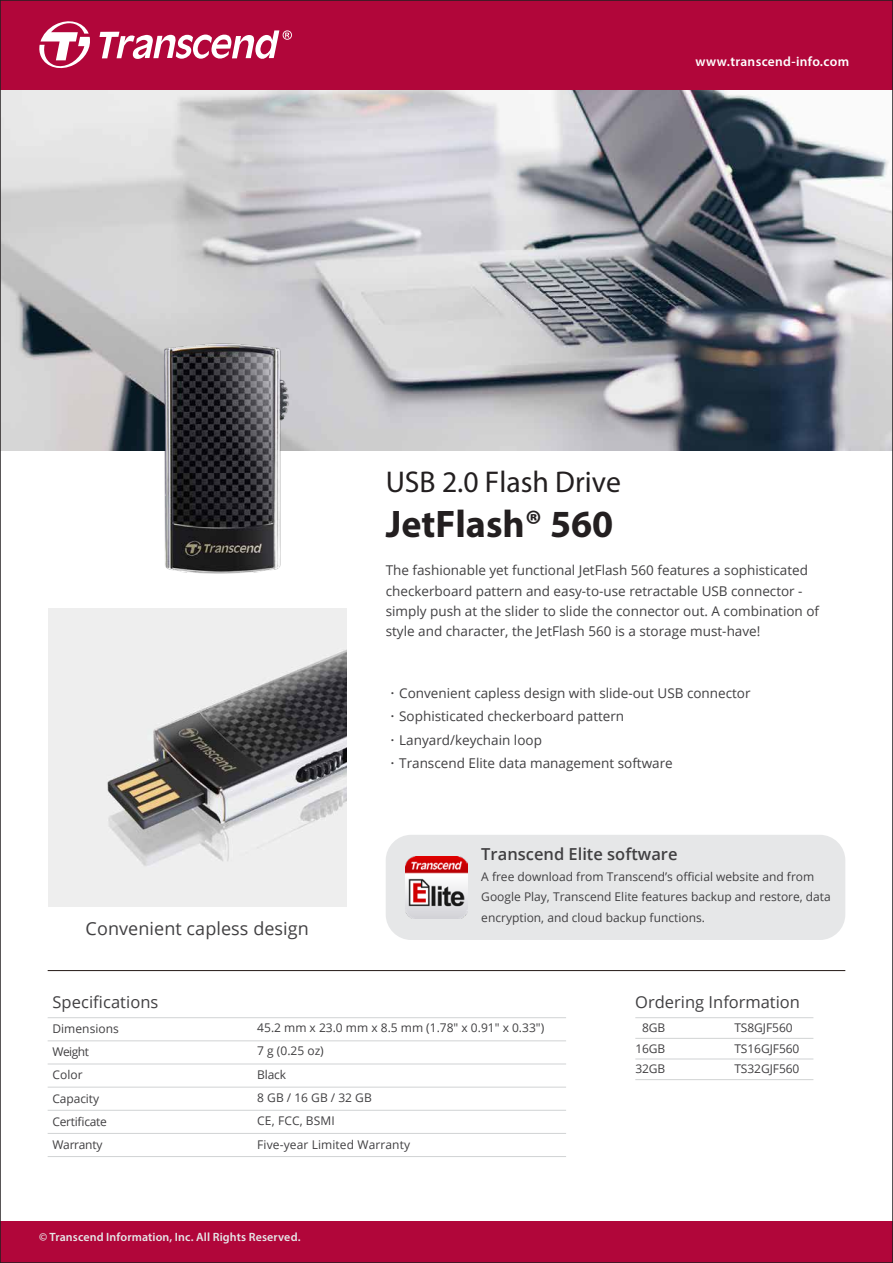
<style>
.page{position:relative;width:893px;height:1263px;background:#fff}
.page>*{position:absolute;margin:0;border:0;box-sizing:border-box;transform-origin:0 0}
.t1{font:700 38.55px "Myriad Pro";color:#231f20}
.t2{font:30.15px "Myriad Pro";color:#231f20}
.t3{font:18px "Open Sans";letter-spacing:.005em;color:#414042}
.t4{font:16.5px "Open Sans";color:#414042}
.t5{font:600 16.5px "Open Sans";color:#414042}
.t6{font:13.5px/20.2px "Open Sans";color:#414042}
.t7{font:600 13.5px "Myriad Pro";letter-spacing:.025em;color:#fff}
.t8{font:12px/23.1px "Open Sans";color:#414042}
.t9{font:600 12px "Myriad Pro";letter-spacing:.01em;color:#e6e7e8}
.t10{font:12px "Open Sans";letter-spacing:-.025em;color:#414042}
.s1{font-family:"Ping Fang TC";font-weight:500}
</style>
<div class="page">
<img style="left:3px;top:89px;width:887px;height:362px">
<hr style="left:48px;top:970px;width:797px;height:1px;background:#231815">
<hr style="left:635px;top:1017px;width:178px;height:1px;background:#d1d3d4">
<hr style="left:635px;top:1038px;width:178px;height:1px;background:#d1d3d4">
<hr style="left:635px;top:1058px;width:178px;height:1px;background:#d1d3d4">
<hr style="left:635px;top:1079px;width:178px;height:1px;background:#d1d3d4">
<div style="left:386px;top:835px;width:459px;height:105px;background:#e6e7e8;border-radius:26px"></div>
<img style="left:405px;top:856px;width:62px;height:62px">
<hr style="left:48px;top:1017px;width:518px;height:1px;background:#d1d3d4">
<hr style="left:48px;top:1040px;width:518px;height:1px;background:#d1d3d4">
<hr style="left:48px;top:1063px;width:518px;height:1px;background:#d1d3d4">
<hr style="left:48px;top:1087px;width:518px;height:1px;background:#d1d3d4">
<hr style="left:48px;top:1110px;width:518px;height:1px;background:#d1d3d4">
<hr style="left:48px;top:1133px;width:518px;height:1px;background:#d1d3d4">
<hr style="left:48px;top:1156px;width:518px;height:1px;background:#d1d3d4">
<img style="left:48px;top:609px;width:298px;height:298px">
<img style="left:136px;top:312px;width:169px;height:262px">
<div style="left:0;top:1222px;width:893px;height:41px;background:#b1063a"></div>
<div style="left:1px;top:0;width:892px;height:89px;background:#b1063a"></div>
<svg style="left:39px;top:21px;width:51px;height:48px"></svg>
<svg style="left:99px;top:30px;width:193px;height:29px"></svg>
<p class="t7" style="left:696px;top:53px;width:155px">www.transcend-info.com</p>
<h2 class="t2" style="left:386px;top:463px;width:237px">USB 2.0 Flash Drive</h2>
<h1 class="t1" style="left:386px;top:499px;width:229px">JetFlash® 560</h1>
<p class="t6" style="left:386px;top:560px;width:435px">The fashionable yet functional JetFlash 560 features a sophisticated checkerboard pattern and easy-to-use retractable USB connector - simply push at the slider to slide the connector out. A combination of style and character, the JetFlash 560 is a storage must-have!</p>
<p class="t6" style="left:386px;top:681px;width:366px;line-height:23.2px"><span class="s1">・</span>Convenient capless design with slide-out USB connector<span class="s1">・</span>Sophisticated checkerboard pattern<span class="s1">・</span>Lanyard/keychain loop<br><span class="s1">・</span>Transcend Elite data management software</p>
<h3 class="t3" style="left:86px;top:916px;width:225px">Convenient capless design</h3>
<p class="t4" style="left:52px;top:991px;width:108px">Specifications</p>
<p class="t5" style="left:481px;top:842px;width:198px">Transcend Elite software</p>
<p class="t8" style="left:481px;top:866px;width:351px;line-height:20.2px">A free download from Transcend’s official website and from<br>Google Play, Transcend Elite features backup and restore, data encryption, and cloud backup functions.</p>
<p class="t4" style="left:635px;top:991px;width:166px">Ordering Information</p>
<p class="t8" style="left:52px;top:1017px;width:68px">Dimensions<br>Weight<br>Color<br>Capacity<br>Certificate</p>
<p class="t8" style="left:257px;top:1015px;width:288px">45.2 mm x 23.0 mm x 8.5 mm (1.78" x 0.91" x 0.33")<br>7 g (0.25 oz)<br>Black<br>8 GB / 16 GB / 32 GB<br>CE, FCC, BSMI</p>
<p class="t10" style="left:52px;top:1136px;width:51px">Warranty</p>
<p class="t8" style="left:257px;top:1133px;width:154px">Five-year Limited Warranty</p>
<p class="t9" style="left:39px;top:1230px;width:263px">© Transcend Information, Inc. All Rights Reserved.</p>
<p class="t8" style="left:642px;top:1016px;width:25px">8GB</p>
<p class="t8" style="left:734px;top:1016px;width:60px">TS8GJF560</p>
<p class="t8" style="left:635px;top:1036px;width:32px">16GB</p>
<p class="t8" style="left:734px;top:1036px;width:67px">TS16GJF560</p>
<p class="t8" style="left:635px;top:1057px;width:32px">32GB</p>
<p class="t8" style="left:734px;top:1057px;width:67px">TS32GJF560</p>
</div>
